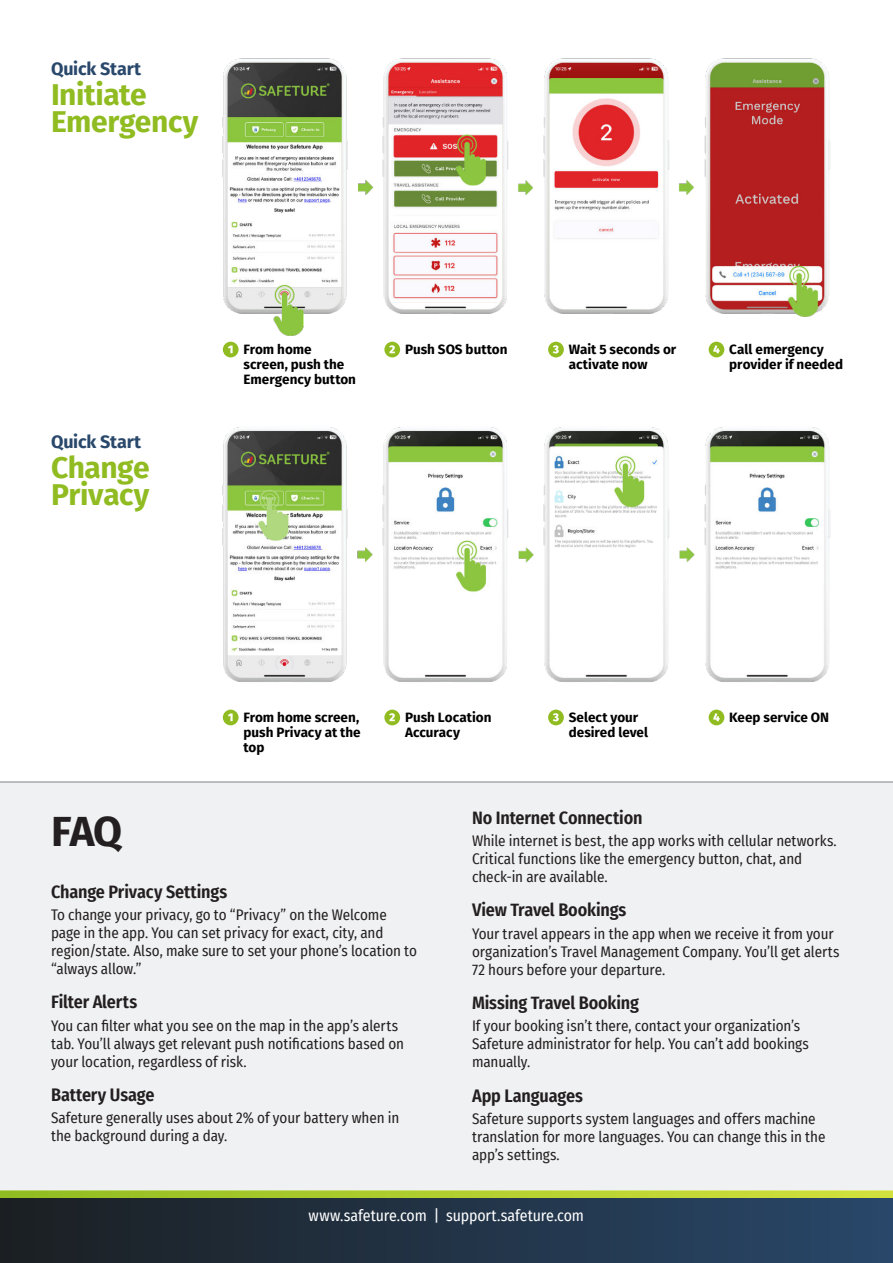
<style>
.page{position:relative;width:893px;height:1263px;background:#fff}
.page>*{position:absolute;margin:0;border:0;box-sizing:border-box;transform-origin:0 0}
.t1{font:700 42px "Fira Sans";color:#231f20}
.t2{font:700 30px/27px "Fira Sans";letter-spacing:-.015em;color:#90bc21}
.t3{font:600 18px "Fira Sans Condensed";letter-spacing:-.01em;color:#231f20}
.t4{font:700 18px "Fira Sans";letter-spacing:-.015em;color:#29486b}
.t5{font:15.75px "Fira Sans Condensed";letter-spacing:-.005em;color:#fff}
.t6{font:15px/18px "Fira Sans Condensed";letter-spacing:-.005em;color:#231f20}
.t7{font:700 13.5px/15px "Fira Sans";color:#000}
</style>
<div class="page">
<div style="left:0;top:781px;width:893px;height:409px;background:#f0f1f2"></div>
<img style="left:0;top:1190px;width:893px;height:8px">
<div style="left:0;top:1198px;width:893px;height:65px;background:linear-gradient(to right,#1b1f22,#29476a)"></div>
<img style="left:222px;top:427px;width:608px;height:289px">
<img style="left:222px;top:58px;width:608px;height:292px">
<div style="left:223px;top:342px;width:16px;height:15px;background:#90bc21;border-radius:50%"></div>
<svg style="left:228px;top:345px;width:5px;height:8px"></svg>
<div style="left:223px;top:710px;width:16px;height:15px;background:#90bc21;border-radius:50%"></div>
<svg style="left:228px;top:713px;width:5px;height:8px"></svg>
<div style="left:384px;top:342px;width:16px;height:15px;background:#90bc21;border-radius:50%"></div>
<svg style="left:389px;top:345px;width:6px;height:8px"></svg>
<div style="left:384px;top:710px;width:16px;height:15px;background:#90bc21;border-radius:50%"></div>
<svg style="left:389px;top:713px;width:6px;height:8px"></svg>
<div style="left:548px;top:342px;width:16px;height:15px;background:#90bc21;border-radius:50%"></div>
<svg style="left:553px;top:345px;width:6px;height:8px"></svg>
<div style="left:548px;top:710px;width:16px;height:15px;background:#90bc21;border-radius:50%"></div>
<svg style="left:553px;top:713px;width:6px;height:8px"></svg>
<div style="left:709px;top:342px;width:15px;height:15px;background:#90bc21;border-radius:50%"></div>
<svg style="left:713px;top:345px;width:7px;height:8px"></svg>
<div style="left:709px;top:710px;width:15px;height:15px;background:#90bc21;border-radius:50%"></div>
<svg style="left:713px;top:713px;width:7px;height:8px"></svg>
<p class="t4" style="left:51px;top:56px;width:92px">Quick Start</p>
<h2 class="t2" style="left:51px;top:81px;width:149px">Initiate<br>Emergency</h2>
<p class="t4" style="left:51px;top:429px;width:92px">Quick Start</p>
<h2 class="t2" style="left:51px;top:454px;width:100px">Change<br>Privacy</h2>
<p class="t7" style="left:243px;top:341px;width:114px">From home screen, push the<br>Emergency button</p>
<p class="t7" style="left:405px;top:341px;width:104px">Push SOS button</p>
<p class="t7" style="left:569px;top:341px;width:109px">Wait 5 seconds or activate now</p>
<p class="t7" style="left:729px;top:341px;width:115px">Call emergency provider if needed</p>
<p class="t7" style="left:243px;top:709px;width:119px;text-align:justify">From home screen, push Privacy at the top</p>
<p class="t7" style="left:405px;top:709px;width:88px">Push Location<br>Accuracy</p>
<p class="t7" style="left:569px;top:709px;width:81px">Select your desired level</p>
<p class="t7" style="left:729px;top:709px;width:101px">Keep service ON</p>
<h1 class="t1" style="left:51px;top:802px;width:73px">FAQ</h1>
<p class="t3" style="left:51px;top:879px;width:178px">Change Privacy Settings</p>
<p class="t6" style="left:51px;top:906px;width:367px">To change your privacy, go to “Privacy” on the Welcome page in the app. You can set privacy for exact, city, and region/state. Also, make sure to set your phone’s location to “always allow.”</p>
<p class="t3" style="left:51px;top:989px;width:88px">Filter Alerts</p>
<p class="t6" style="left:51px;top:1016px;width:355px">You can filter what you see on the map in the app’s alerts tab. You’ll always get relevant push notifications based on your location, regardless of risk.</p>
<p class="t3" style="left:51px;top:1082px;width:105px">Battery Usage</p>
<p class="t6" style="left:51px;top:1109px;width:350px">Safeture generally uses about 2% of your battery when in the background during a day.</p>
<p class="t3" style="left:472px;top:805px;width:172px">No Internet Connection</p>
<p class="t6" style="left:472px;top:832px;width:366px">While internet is best, the app works with cellular networks.<br>Critical functions like the emergency button, chat, and check-in are available.</p>
<p class="t3" style="left:472px;top:897px;width:156px">View Travel Bookings</p>
<p class="t6" style="left:472px;top:924px;width:369px">Your travel appears in the app when we receive it from your organization’s Travel Management Company. You’ll get alerts<br>72 hours before your departure.</p>
<p class="t3" style="left:472px;top:990px;width:168px">Missing Travel Booking</p>
<p class="t6" style="left:472px;top:1017px;width:338px">If your booking isn’t there, contact your organization’s<br>Safeture administrator for help. You can’t add bookings manually.</p>
<p class="t3" style="left:472px;top:1083px;width:112px">App Languages</p>
<p class="t6" style="left:472px;top:1110px;width:355px">Safeture supports system languages and offers machine translation for more languages. You can change this in the app’s settings.</p>
<p class="t5" style="left:309px;top:1205px;width:277px">www.safeture.com | support.safeture.com</p>
</div>
